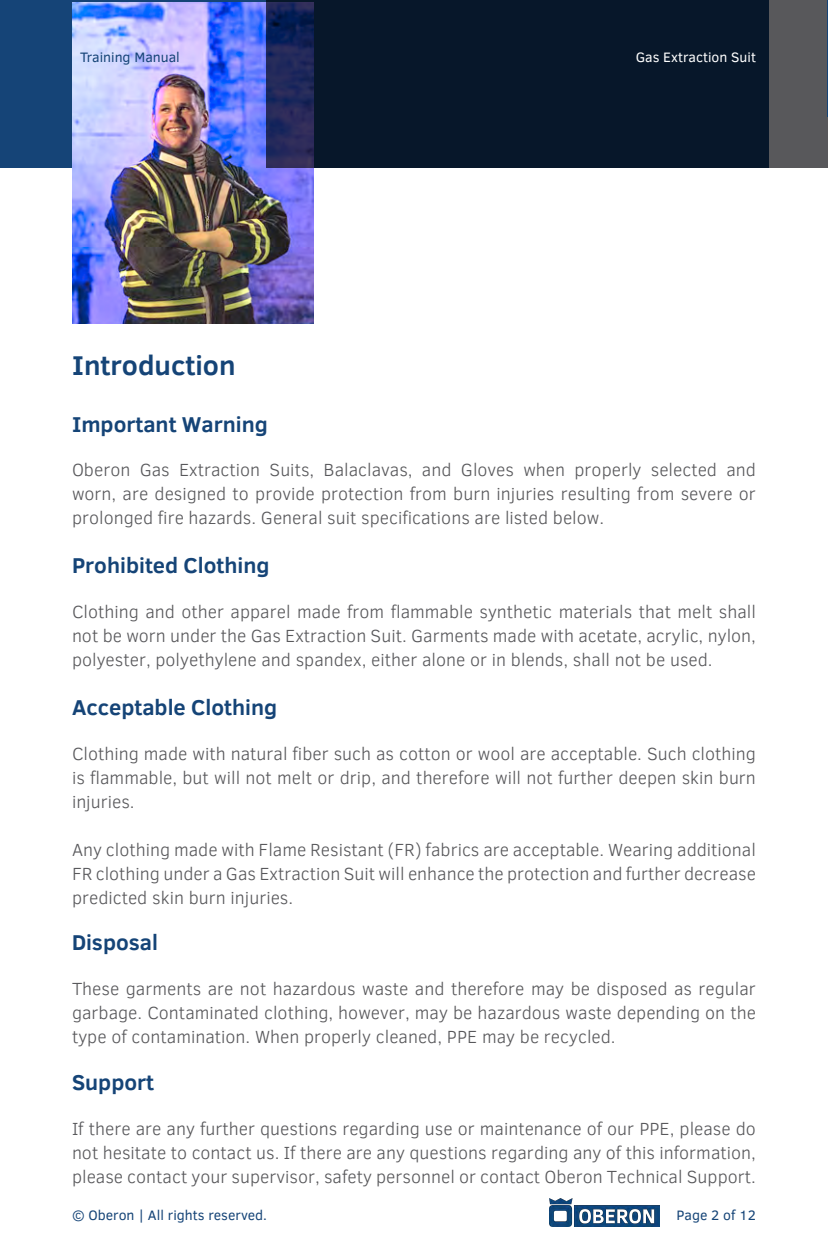
<style>
.page{position:relative;width:828px;height:1260px;background:#fff}
.page>*{position:absolute;margin:0;border:0;box-sizing:border-box;transform-origin:0 0}
.TOC_Level_1{font:700 27.8px "Clear Sans";color:#154477}
.Sub_Headline{font:700 22px "Clear Sans";color:#154477}
.t1{font:300 18px/24px "Clear Sans";color:#58585b;text-align:justify}
.t2{font:14px "Clear Sans";color:#154477}
.t3{font:14px "Clear Sans";color:#fff}
</style>
<div class="page">
<div style="left:0;top:0;width:769px;height:167px;background:#154477"></div>
<img style="left:72px;top:3px;width:241px;height:321px">
<svg style="left:266px;top:0;width:562px;height:167px;background:#111f33"></svg>
<hr style="left:827px;top:0;width:1px;height:117px;background:#154477">
<img style="left:550px;top:1198px;width:109px;height:28px">
<p class="t2" style="left:80px;top:48px;width:101px">Training Manual</p>
<p class="TOC_Level_1" style="left:72px;top:345px;width:165px">Introduction</p>
<p class="Sub_Headline" style="left:72px;top:408px;width:197px">Important Warning</p>
<p class="t3" style="left:636px;top:48px;width:122px">Gas Extraction Suit</p>
<p class="t1" style="left:72px;top:458px;width:685px">Oberon Gas Extraction Suits, Balaclavas, and Gloves when properly selected and worn, are designed to provide protection from burn injuries resulting from severe or prolonged fire hazards. General suit specifications are listed below.</p>
<p class="Sub_Headline" style="left:72px;top:550px;width:199px">Prohibited Clothing</p>
<p class="t1" style="left:72px;top:600px;width:686px">Clothing and other apparel made from flammable synthetic materials that melt shall not be worn under the Gas Extraction Suit. Garments made with acetate, acrylic, nylon, polyester, polyethylene and spandex, either alone or in blends, shall not be used.</p>
<p class="Sub_Headline" style="left:72px;top:692px;width:207px">Acceptable Clothing</p>
<p class="t1" style="left:72px;top:742px;width:685px">Clothing made with natural fiber such as cotton or wool are acceptable. Such clothing is flammable, but will not melt or drip, and therefore will not further deepen skin burn injuries.</p>
<p class="t1" style="left:72px;top:838px;width:685px">Any clothing made with Flame Resistant (FR) fabrics are acceptable. Wearing additional FR clothing under a Gas Extraction Suit will enhance the protection and further decrease predicted skin burn injuries.</p>
<p class="Sub_Headline" style="left:72px;top:926px;width:88px">Disposal</p>
<p class="t1" style="left:72px;top:977px;width:685px">These garments are not hazardous waste and therefore may be disposed as regular garbage. Contaminated clothing, however, may be hazardous waste depending on the type of contamination. When properly cleaned, PPE may be recycled.</p>
<p class="Sub_Headline" style="left:72px;top:1066px;width:84px">Support</p>
<p class="t1" style="left:72px;top:1117px;width:685px">If there are any further questions regarding use or maintenance of our PPE, please do not hesitate to contact us. If there are any questions regarding any of this information, please contact your supervisor, safety personnel or contact Oberon Technical Support.</p>
<p class="t2" style="left:72px;top:1206px;width:197px">© Oberon | All rights reserved.</p>
<p class="t2" style="left:677px;top:1206px;width:81px">Page 2 of 12</p>
</div>
